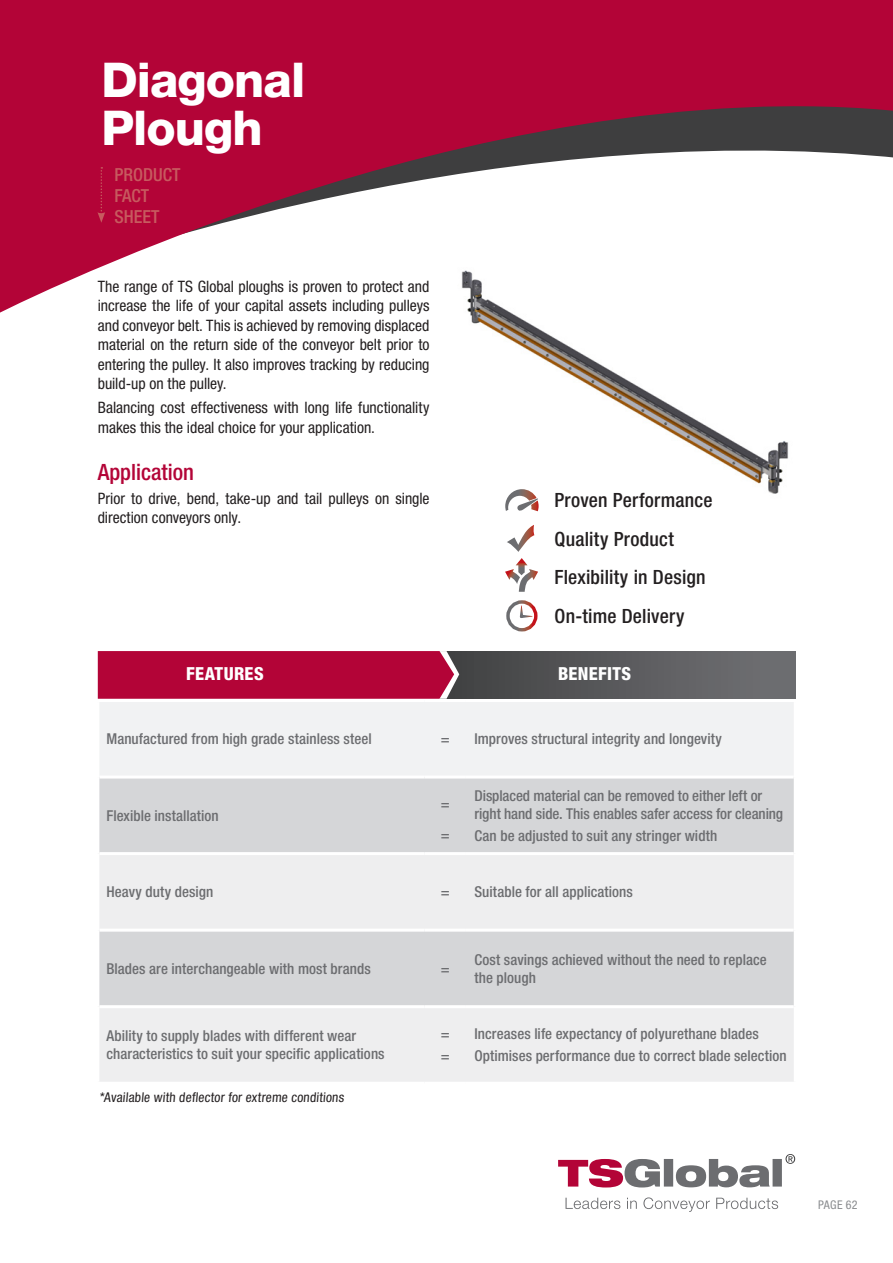
<style>
.page{position:relative;width:893px;height:1263px;background:#fff}
.page>*{position:absolute;margin:0;border:0;box-sizing:border-box;transform-origin:0 0}
.t1{font:800 48px/48px "Helvetica Neue CE";letter-spacing:-.02em;color:#fff}
.Large_Paragraph_Head{font:500 condensed 22.5px "Helvetica Neue LT Std";color:#b30437}
.t2{font:500 condensed 19.65px "Helvetica Neue LT Std";letter-spacing:.01em;color:#231f20}
.t3{font:500 condensed 18px/21px "Helvetica Neue LT Std";color:#c75b5f}
.t4{font:800 condensed 18px "Helvetica Neue LT Std";letter-spacing:.02em;color:#fff}
.t5{font:condensed 15.75px/19.5px "Helvetica Neue LT Std";color:#231f20}
.t6{font:500 condensed 15px/18px "Helvetica Neue LT Std";letter-spacing:.005em;color:#6c6d70}
.t7{font:condensed 13.5px "Helvetica Neue LT Std";color:#231f20}
.t8{font:condensed 12px "Helvetica Neue LT Std";letter-spacing:.03em;color:#8a8c8f}
</style>
<div class="page">
<svg style="left:0;top:0;width:893px;height:313px;fill:#b30437"></svg>
<svg style="left:98px;top:167px;width:7px;height:56px"></svg>
<svg style="left:565px;top:1197px;width:213px;height:15px"></svg>
<svg style="left:558px;top:1154px;width:237px;height:33px"></svg>
<img style="left:440px;top:244px;width:369px;height:250px">
<svg style="left:507px;top:525px;width:27px;height:27px"></svg>
<svg style="left:505px;top:489px;width:34px;height:23px"></svg>
<svg style="left:508px;top:602px;width:28px;height:28px"></svg>
<div style="left:506px;top:600px;width:31px;height:31px;border:3px solid #fff;border-radius:50%"></div>
<svg style="left:520px;top:605px;width:12px;height:13px"></svg>
<svg style="left:505px;top:558px;width:33px;height:34px"></svg>
<div style="left:440px;top:651px;width:355px;height:48px;background:linear-gradient(to right,#404142,#717175)"></div>
<svg style="left:98px;top:651px;width:361px;height:48px;background:#b20a3b"></svg>
<div style="left:100px;top:702px;width:694px;height:73px;background:#f1f2f3"></div>
<div style="left:99px;top:778px;width:695px;height:74px;background:#d5d6d8"></div>
<svg style="left:99px;top:855px;width:695px;height:227px;background:#e5e6e7"></svg>
<hr style="left:99px;top:929px;width:326px;height:3px;background:#fff">
<hr style="left:425px;top:929px;width:41px;height:3px;background:#fff">
<hr style="left:466px;top:929px;width:328px;height:3px;background:#fff">
<hr style="left:99px;top:1005px;width:326px;height:3px;background:#fff">
<hr style="left:425px;top:1005px;width:41px;height:3px;background:#fff">
<hr style="left:466px;top:1005px;width:328px;height:3px;background:#fff">
<p class="t1" style="left:101px;top:56px;width:205px">Diagonal<br>Plough</p>
<p class="t3" style="left:114px;top:164px;width:68px">PRODUCT<br>FACT<br>SHEET</p>
<p class="t5" style="left:98px;top:276px;width:333px;text-align:justify">The range of TS Global ploughs is proven to protect and increase the life of your capital assets including pulleys and conveyor belt. This is achieved by removing displaced material on the return side of the conveyor belt prior to entering the pulley. It also improves tracking by reducing build-up on the pulley.</p>
<p class="t5" style="left:98px;top:398px;width:333px">Balancing cost effectiveness with long life functionality makes this the ideal choice for your application.</p>
<p class="Large_Paragraph_Head" style="left:98px;top:459px;width:98px">Application</p>
<p class="t5" style="left:98px;top:488px;width:333px">Prior to drive, bend, take-up and tail pulleys on single direction conveyors only.</p>
<p class="t2" style="left:554px;top:488px;width:160px">Proven Performance</p>
<p class="t2" style="left:554px;top:527px;width:121px">Quality Product</p>
<p class="t2" style="left:554px;top:565px;width:153px">Flexibility in Design</p>
<p class="t2" style="left:554px;top:604px;width:131px">On-time Delivery</p>
<p class="t4" style="left:186px;top:663px;width:79px">FEATURES</p>
<p class="t4" style="left:558px;top:663px;width:75px">BENEFITS</p>
<p class="t6" style="left:106px;top:730px;width:267px">Manufactured from high grade stainless steel</p>
<p class="t6" style="left:441px;top:730px;width:10px">=</p>
<p class="t6" style="left:474px;top:730px;width:249px">Improves structural integrity and longevity</p>
<p class="t6" style="left:106px;top:806px;width:114px">Flexible installation</p>
<p class="t6" style="left:441px;top:794px;width:10px">=</p>
<p class="t6" style="left:441px;top:825px;width:10px">=</p>
<p class="t6" style="left:474px;top:786px;width:310px">Displaced material can be removed to either left or right hand side. This enables safer access for cleaning</p>
<p class="t6" style="left:474px;top:826px;width:244px">Can be adjusted to suit any stringer width</p>
<p class="t6" style="left:106px;top:883px;width:108px">Heavy duty design</p>
<p class="t6" style="left:441px;top:883px;width:10px">=</p>
<p class="t6" style="left:474px;top:883px;width:160px">Suitable for all applications</p>
<p class="t6" style="left:106px;top:959px;width:266px">Blades are interchangeable with most brands</p>
<p class="t6" style="left:441px;top:959px;width:10px">=</p>
<p class="t6" style="left:106px;top:1027px;width:280px">Ability to supply blades with different wear characteristics to suit your specific applications</p>
<p class="t6" style="left:441px;top:1025px;width:10px">=</p>
<p class="t6" style="left:441px;top:1047px;width:10px">=</p>
<p class="t7" style="left:99px;top:1089px;width:247px">*Available with deflector for extreme conditions</p>
<p class="t6" style="left:474px;top:950px;width:294px">Cost savings achieved without the need to replace the plough</p>
<p class="t6" style="left:474px;top:1025px;width:286px">Increases life expectancy of polyurethane blades</p>
<p class="t6" style="left:474px;top:1047px;width:314px">Optimises performance due to correct blade selection</p>
<p class="t8" style="left:818px;top:1198px;width:41px">PAGE 62</p>
</div>
